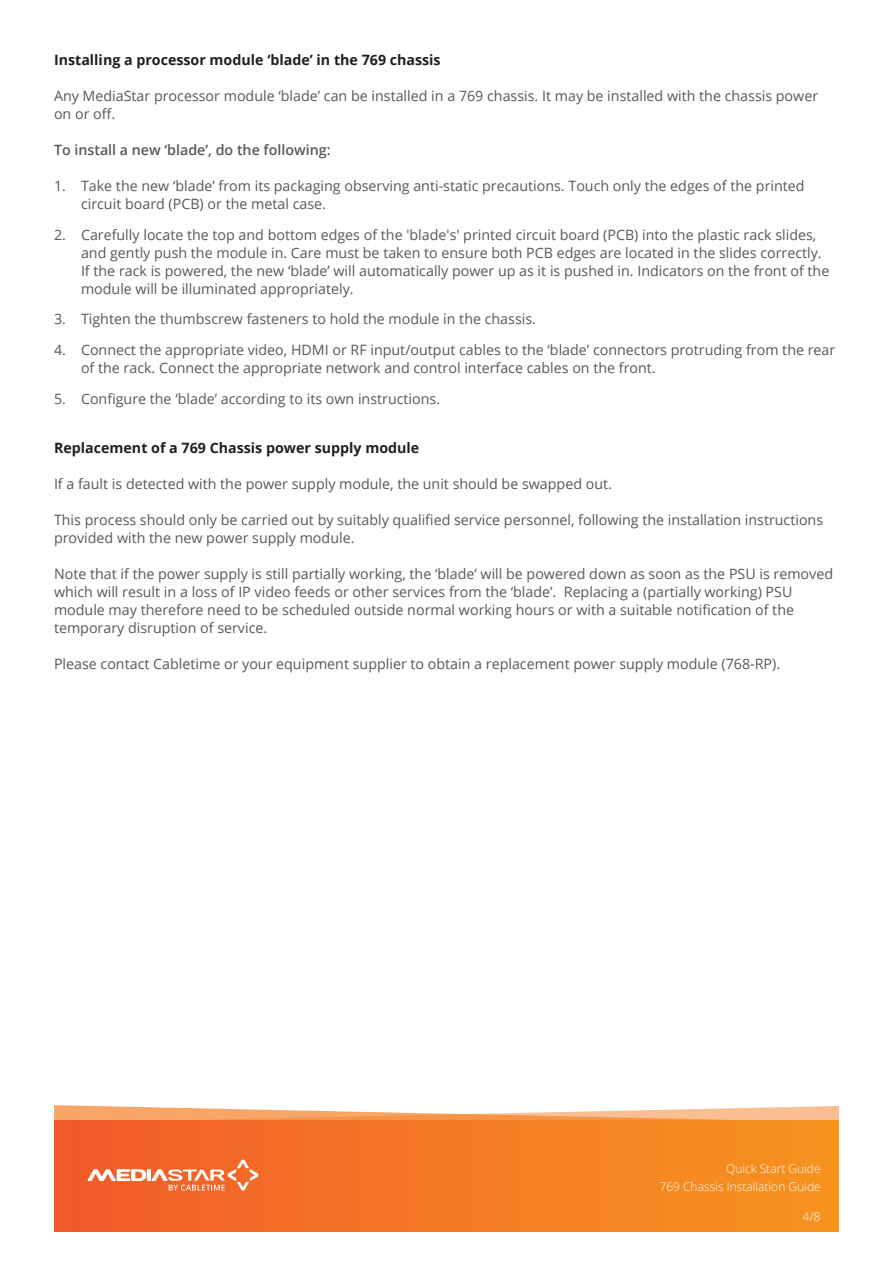
<style>
.page{position:relative;width:893px;height:1263px;background:#fff}
.page>*{position:absolute;margin:0;border:0;box-sizing:border-box;transform-origin:0 0}
.t1{font:14.25px/18px "Open Sans";color:#57585a}
.t2{font:700 14.25px "Open Sans";color:#231f20}
.t3{font:600 14.25px "Open Sans";color:#57585a}
.t4{font:300 12px "Open Sans";color:#fff}
</style>
<div class="page">
<svg style="left:54px;top:1105px;width:785px;height:15px"></svg>
<div style="left:54px;top:1120px;width:785px;height:112px;background:linear-gradient(to right,#f15b2a,#f7951f)"></div>
<hr style="left:147px;top:1169px;width:4px;height:12px;background:#fff">
<svg style="left:88px;top:1169px;width:58px;height:12px"></svg>
<svg style="left:152px;top:1160px;width:106px;height:30px"></svg>
<p class="t2" style="left:54px;top:50px;width:388px">Installing a processor module ‘blade’ in the 769 chassis</p>
<p class="t1" style="left:54px;top:86px;width:766px">Any MediaStar processor module ‘blade’ can be installed in a 769 chassis. It may be installed with the chassis power on or off.</p>
<p class="t3" style="left:54px;top:140px;width:278px">To install a new ‘blade’, do the following:</p>
<p class="t1" style="left:81px;top:176px;width:725px;text-indent:-27px">1. Take the new ‘blade’ from its packaging observing anti-static precautions. Touch only the edges of the printed circuit board (PCB) or the metal case.</p>
<p class="t1" style="left:81px;top:225px;width:750px;text-indent:-27px">2. Carefully locate the top and bottom edges of the 'blade's' printed circuit board (PCB) into the plastic rack slides, and gently push the module in. Care must be taken to ensure both PCB edges are located in the slides correctly.<br>If the rack is powered, the new ‘blade’ will automatically power up as it is pushed in. Indicators on the front of the module will be illuminated appropriately.</p>
<p class="t1" style="left:54px;top:310px;width:483px">3. Tighten the thumbscrew fasteners to hold the module in the chassis.</p>
<p class="t1" style="left:81px;top:341px;width:756px;text-indent:-27px">4. Connect the appropriate video, HDMI or RF input/output cables to the ‘blade’ connectors protruding from the rear of the rack. Connect the appropriate network and control interface cables on the front.</p>
<p class="t1" style="left:54px;top:389px;width:388px">5. Configure the ‘blade’ according to its own instructions.</p>
<p class="t2" style="left:54px;top:437px;width:367px">Replacement of a 769 Chassis power supply module</p>
<p class="t1" style="left:54px;top:474px;width:559px">If a fault is detected with the power supply module, the unit should be swapped out.</p>
<p class="t1" style="left:54px;top:510px;width:771px">This process should only be carried out by suitably qualified service personnel, following the installation instructions provided with the new power supply module.</p>
<p class="t1" style="left:54px;top:564px;width:781px">Note that if the power supply is still partially working, the ‘blade’ will be powered down as soon as the PSU is removed which will result in a loss of IP video feeds or other services from the ‘blade’. Replacing a (partially working) PSU module may therefore need to be scheduled outside normal working hours or with a suitable notification of the temporary disruption of service.</p>
<p class="t1" style="left:54px;top:654px;width:728px">Please contact Cabletime or your equipment supplier to obtain a replacement power supply module (768-RP).</p>
<p class="t4" style="left:726px;top:1160px;width:96px">Quick Start Guide</p>
<p class="t4" style="left:659px;top:1178px;width:163px">769 Chassis Installation Guide</p>
<p class="t4" style="left:803px;top:1208px;width:19px">4/8</p>
</div>
